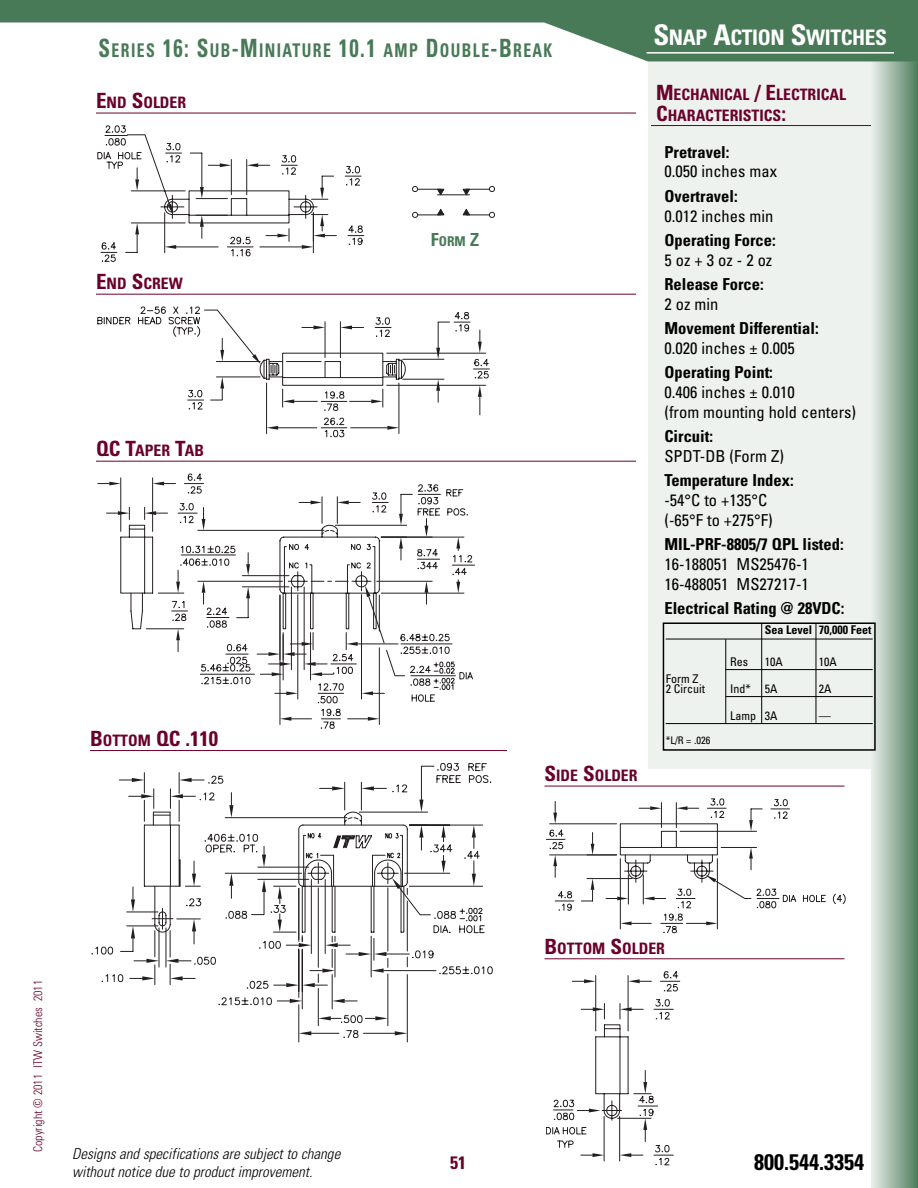
<style>
.page{position:relative;width:918px;height:1188px;background:#fff}
.page>*{position:absolute;margin:0;border:0;box-sizing:border-box;transform-origin:0 0}
.t1{font:700 condensed 22.5px "Univers";color:#000}
.t2{font:700 condensed 21.3px "Univers";letter-spacing:-.02em;color:#fff}
.t3{font:700 condensed 21px "Univers";color:#6b002b}
.t4{font:700 condensed 18.9px "Univers";letter-spacing:.09em;color:#487a58;scale:.83 1}
.t5{font:700 condensed 18px "Univers";color:#6b002b}
.t6{font:condensed 16.5px/19.8px "Univers";color:#000}
.t7{font:700 condensed 16.5px "Univers";color:#000}
.t8{font:condensed 16.5px "Univers";letter-spacing:.12em;color:#000}
.t9{font:700 condensed 15.75px/21px "Univers";color:#6b002b}
.t10{font:italic 300 condensed 15px/18px "Univers";letter-spacing:.005em;color:#000}
.t11{font:700 condensed 13.5px "Univers";color:#487a58}
.t12{font:condensed 12px/10.5px "Univers";color:#000}
.t13{font:300 condensed 12px "Univers";color:#6b002b}
.t14{font:700 condensed 12px "Univers";color:#000}
.t15{font:condensed 10.5px "Univers";color:#000}
.s1{font-size:25.2px}
.s2{font-size:21px}
.s3{font-size:15.75px}
.s4{font-size:18px}
.s5{font-size:28.5px}
</style>
<div class="page">
<div style="left:648px;top:61px;width:270px;height:708px;background:#edf2ee"></div>
<hr style="left:651px;top:125px;width:267px;height:1px;background:#6b002b">
<hr style="left:915px;top:0;width:3px;height:1188px;background:#487a58">
<div style="left:872px;top:0;width:44px;height:1188px;background:linear-gradient(to right,#e6ede8,#568566)"></div>
<svg style="left:0;top:0;width:916px;height:61px;fill:#487a58"></svg>
<hr style="left:646px;top:52px;width:248px;height:2px;background:#fff">
<div style="left:663px;top:622px;width:213px;height:129px;border:2px solid #000"></div>
<hr style="left:666px;top:639px;width:207px;height:1px;background:#000">
<hr style="left:726px;top:669px;width:147px;height:1px;background:#000">
<hr style="left:726px;top:696px;width:147px;height:1px;background:#000">
<hr style="left:666px;top:723px;width:207px;height:1px;background:#000">
<hr style="left:761px;top:623px;width:1px;height:101px;background:#000">
<hr style="left:725px;top:639px;width:1px;height:85px;background:#000">
<hr style="left:816px;top:623px;width:1px;height:101px;background:#000">
<svg style="left:97px;top:126px;width:398px;height:136px"></svg>
<hr style="left:96px;top:113px;width:540px;height:1px;background:#6b002b">
<svg style="left:97px;top:307px;width:393px;height:130px"></svg>
<hr style="left:96px;top:294px;width:540px;height:1px;background:#6b002b">
<svg style="left:97px;top:477px;width:370px;height:248px"></svg>
<hr style="left:96px;top:461px;width:540px;height:1px;background:#6b002b">
<svg style="left:546px;top:799px;width:300px;height:134px"></svg>
<hr style="left:544px;top:786px;width:300px;height:1px;background:#6b002b">
<svg style="left:546px;top:971px;width:134px;height:194px"></svg>
<hr style="left:544px;top:958px;width:300px;height:1px;background:#6b002b">
<hr style="left:407px;top:975px;width:1px;height:67px;background:#231f20">
<hr style="left:298px;top:1005px;width:1px;height:37px;background:#231f20">
<svg style="left:91px;top:763px;width:402px;height:272px"></svg>
<hr style="left:90px;top:750px;width:417px;height:1px;background:#6b002b">
<p class="t4" style="left:99px;top:43px;width:548px"><span class="s1">S</span>ERIES <span class="s1">16: S</span>UB<span class="s1">-M</span>INIATURE <span class="s1">10.1</span> AMP <span class="s1">D</span>OUBLE<span class="s1">-B</span>REAK</p>
<p class="t9" style="left:96px;top:93px;width:92px"><span class="s2">E</span>ND <span class="s2">S</span>OLDER</p>
<p class="t9" style="left:96px;top:275px;width:88px"><span class="s2">E</span>ND <span class="s2">S</span>CREW</p>
<p class="t9" style="left:96px;top:442px;width:110px"><span class="s2">QC T</span>APER <span class="s2">T</span>AB</p>
<p class="t3" style="left:90px;top:731px;width:130px">B<span class="s3">OTTOM</span> QC .110</p>
<p class="t11" style="left:431px;top:237px;width:50px"><span class="s4">F</span>ORM <span class="s4">Z</span></p>
<p class="t9" style="left:544px;top:766px;width:95px"><span class="s2">S</span>IDE <span class="s2">S</span>OLDER</p>
<p class="t2" style="left:653px;top:29px;width:235px"><span class="s5">S</span>NAP <span class="s5">A</span>CTION <span class="s5">S</span>WITCHES</p>
<p class="t9" style="left:656px;top:85px;width:192px"><span class="s2">M</span>ECHANICAL <span class="s2">/ E</span>LECTRICAL<br><span class="s2">C</span>HARACTERISTICS<span class="s2">:</span></p>
<p class="t7" style="left:664px;top:146px;width:66px">Pretravel:</p>
<p class="t6" style="left:664px;top:163px;width:114px">0.050 inches max</p>
<p class="t7" style="left:664px;top:190px;width:75px">Overtravel:</p>
<p class="t6" style="left:664px;top:207px;width:110px">0.012 inches min</p>
<p class="t7" style="left:665px;top:234px;width:113px">Operating Force:</p>
<p class="t8" style="left:665px;top:254px;width:109px">5oz+3oz-2oz</p>
<p class="t7" style="left:665px;top:278px;width:101px">Release Force:</p>
<p class="t6" style="left:665px;top:295px;width:55px">2 oz min</p>
<p class="t7" style="left:665px;top:322px;width:156px">Movement Differential:</p>
<p class="t6" style="left:665px;top:339px;width:132px">0.020 inches ± 0.005</p>
<p class="t7" style="left:665px;top:366px;width:110px">Operating Point:</p>
<p class="t6" style="left:665px;top:384px;width:193px">0.406 inches ± 0.010<br>(from mounting hold centers)</p>
<p class="t7" style="left:665px;top:430px;width:50px">Circuit:</p>
<p class="t6" style="left:665px;top:447px;width:121px">SPDT-DB (Form Z)</p>
<p class="t7" style="left:665px;top:474px;width:131px">Temperature Index:</p>
<p class="t6" style="left:665px;top:492px;width:110px">-54°C to +135°C (-65°F to +275°F)</p>
<p class="t7" style="left:665px;top:538px;width:181px">MIL-PRF-8805/7 QPL listed:</p>
<p class="t6" style="left:665px;top:555px;width:146px">16-188051 MS25476-1<br>16-488051 MS27217-1</p>
<p class="t7" style="left:665px;top:602px;width:181px">Electrical Rating @ 28VDC:</p>
<p class="t14" style="left:765px;top:625px;width:108px">Sea Level 70,000 Feet</p>
<p class="t12" style="left:730px;top:658px;width:19px">Res</p>
<p class="t12" style="left:765px;top:658px;width:19px">10A</p>
<p class="t12" style="left:819px;top:658px;width:19px">10A</p>
<p class="t12" style="left:666px;top:674px;width:41px">Form Z<br>2 Circuit</p>
<p class="t12" style="left:730px;top:685px;width:49px">Ind* 5A</p>
<p class="t12" style="left:819px;top:685px;width:14px">2A</p>
<p class="t12" style="left:730px;top:712px;width:49px">Lamp 3A</p>
<p class="t12" style="left:819px;top:712px;width:13px">—</p>
<p class="t15" style="left:666px;top:737px;width:46px">*L/R = .026</p>
<p class="t13" style="left:33px;top:1152px;width:173px;rotate:-90deg">Copyright © 2011 ITW Switches 2011</p>
<p class="t10" style="left:72px;top:1146px;width:270px">Designs and specifications are subject to change without notice due to product improvement.</p>
<p class="t5" style="left:450px;top:1156px;width:17px">51</p>
<p class="t9" style="left:544px;top:939px;width:122px"><span class="s2">B</span>OTTOM <span class="s2">S</span>OLDER</p>
<h1 class="t1" style="left:754px;top:1153px;width:111px">800.544.3354</h1>
</div>
